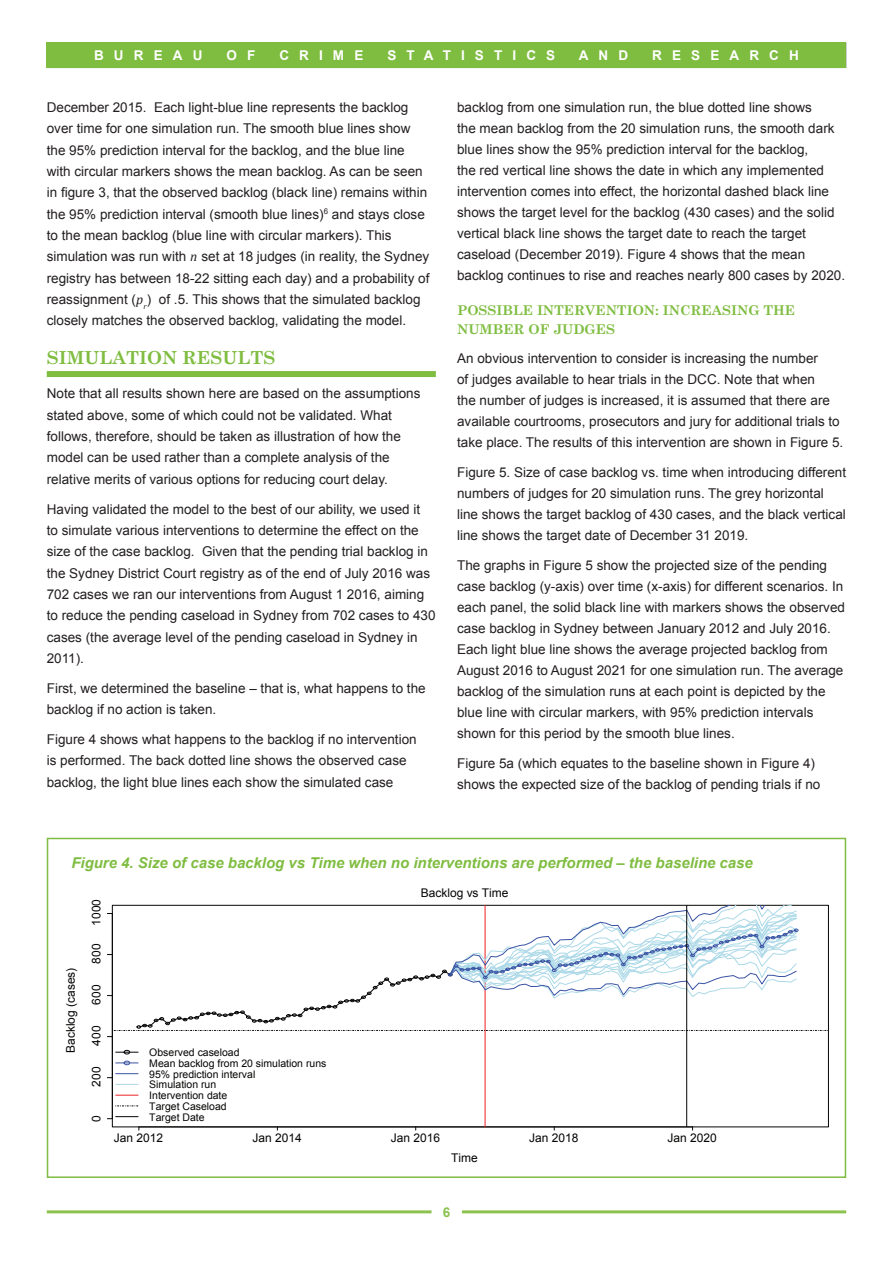
<style>
.page{position:relative;width:893px;height:1263px;background:#fff}
.page>*{position:absolute;margin:0;border:0;box-sizing:border-box;transform-origin:0 0}
._1__0_Caption{font:700 18px "Century Schoolbook";color:#7fbd41}
.t1{font:italic 700 15px "Arial";color:#7fbd41}
._4__Text__body{font:13.5px/21.3px "Arial";color:#231f20}
._2__0_0_Subhead_1{font:700 13.5px/18px "Century Schoolbook";color:#7fbd41}
.t2{font:700 13.5px "Arial";letter-spacing:.75em;color:#fff}
.t3{font:700 13.5px "Arial";color:#8cc34f}
.t4{font:12px "Arial";color:#050504}
.t5{font:10.5px/10.8px "Arial";color:#050504}
.s1{font-family:"Cambria";font-style:italic}
</style>
<div class="page">
<hr style="left:47px;top:1210px;width:799px;height:3px;background:#8cc34f">
<div style="left:432px;top:1204px;width:29px;height:17px;background:#fff"></div>
<div style="left:47px;top:43px;width:799px;height:25px;background:#7fbd41"></div>
<div style="left:47px;top:371px;width:389px;height:6px;background:#7fbd41"></div>
<hr style="left:139px;top:1127px;width:554px;height:1px;background:#050504">
<hr style="left:485px;top:905px;width:1px;height:222px;background:#ee2123">
<svg style="left:107px;top:905px;width:721px;height:132px"></svg>
<hr style="left:686px;top:905px;width:1px;height:222px;background:#050504">
<svg style="left:107px;top:1073px;width:31px;height:5px"></svg>
<svg style="left:116px;top:1084px;width:22px;height:1px"></svg>
<svg style="left:116px;top:1095px;width:22px;height:1px"></svg>
<svg style="left:116px;top:1106px;width:22px;height:1px"></svg>
<svg style="left:107px;top:1116px;width:31px;height:3px"></svg>
<svg style="left:116px;top:1050px;width:22px;height:4px"></svg>
<svg style="left:116px;top:1061px;width:22px;height:4px"></svg>
<div style="left:47px;top:838px;width:799px;height:340px;border:2px solid #7fbd41"></div>
<p class="t2" style="left:94px;top:46px;width:110px">BUREAU</p>
<p class="t2" style="left:226px;top:46px;width:30px">O F</p>
<p class="t2" style="left:279px;top:46px;width:85px">CRIME</p>
<p class="t2" style="left:387px;top:46px;width:169px">STATISTICS</p>
<p class="t2" style="left:579px;top:46px;width:51px">AND</p>
<p class="t2" style="left:652px;top:46px;width:148px">RESEARCH</p>
<p class="_4__Text__body" style="left:47px;top:97px;width:384px">December 2015. Each light-blue line represents the backlog over time for one simulation run. The smooth blue lines show the 95% prediction interval for the backlog, and the blue line with circular markers shows the mean backlog. As can be seen in figure 3, that the observed backlog (black line) remains within the 95% prediction interval (smooth blue lines)<sup>6</sup> and stays close to the mean backlog (blue line with circular markers). This simulation was run with <span class="s1">n</span> set at 18 judges (in reality, the Sydney registry has between 18-22 sitting each day) and a probability of reassignment (<span class="s1">p</span><sub>r</sub>) of .5. This shows that the simulated backlog closely matches the observed backlog, validating the model.</p>
<p class="_1__0_Caption" style="left:47px;top:344px;width:230px">SIMULATION RESULTS</p>
<p class="_4__Text__body" style="left:47px;top:383px;width:375px">Note that all results shown here are based on the assumptions stated above, some of which could not be validated. What follows, therefore, should be taken as illustration of how the model can be used rather than a complete analysis of the relative merits of various options for reducing court delay.</p>
<p class="_4__Text__body" style="left:47px;top:498px;width:390px">Having validated the model to the best of our ability, we used it<br>to simulate various interventions to determine the effect on the size of the case backlog. Given that the pending trial backlog in the Sydney District Court registry as of the end of July 2016 was 702 cases we ran our interventions from August 1 2016, aiming to reduce the pending caseload in Sydney from 702 cases to 430 cases (the average level of the pending caseload in Sydney in 2011).</p>
<p class="_4__Text__body" style="left:47px;top:678px;width:380px">First, we determined the baseline – that is, what happens to the backlog if no action is taken.</p>
<p class="_4__Text__body" style="left:47px;top:729px;width:371px">Figure 4 shows what happens to the backlog if no intervention is performed. The back dotted line shows the observed case backlog, the light blue lines each show the simulated case</p>
<p class="_4__Text__body" style="left:457px;top:97px;width:389px">backlog from one simulation run, the blue dotted line shows<br>the mean backlog from the 20 simulation runs, the smooth dark blue lines show the 95% prediction interval for the backlog,<br>the red vertical line shows the date in which any implemented intervention comes into effect, the horizontal dashed black line shows the target level for the backlog (430 cases) and the solid vertical black line shows the target date to reach the target caseload (December 2019). Figure 4 shows that the mean backlog continues to rise and reaches nearly 800 cases by 2020.</p>
<p class="_2__0_0_Subhead_1" style="left:457px;top:301px;width:340px">POSSIBLE INTERVENTION: INCREASING THE<br>NUMBER OF JUDGES</p>
<p class="_4__Text__body" style="left:457px;top:348px;width:388px">An obvious intervention to consider is increasing the number<br>of judges available to hear trials in the DCC. Note that when<br>the number of judges is increased, it is assumed that there are available courtrooms, prosecutors and jury for additional trials to take place. The results of this intervention are shown in Figure 5.</p>
<p class="_4__Text__body" style="left:457px;top:462px;width:391px">Figure 5. Size of case backlog vs. time when introducing different numbers of judges for 20 simulation runs. The grey horizontal line shows the target backlog of 430 cases, and the black vertical line shows the target date of December 31 2019.</p>
<p class="_4__Text__body" style="left:457px;top:555px;width:389px">The graphs in Figure 5 show the projected size of the pending case backlog (y-axis) over time (x-axis) for different scenarios. In each panel, the solid black line with markers shows the observed case backlog in Sydney between January 2012 and July 2016.<br>Each light blue line shows the average projected backlog from August 2016 to August 2021 for one simulation run. The average backlog of the simulation runs at each point is depicted by the blue line with circular markers, with 95% prediction intervals shown for this period by the smooth blue lines.</p>
<p class="_4__Text__body" style="left:457px;top:753px;width:365px">Figure 5a (which equates to the baseline shown in Figure 4) shows the expected size of the backlog of pending trials if no</p>
<p class="t1" style="left:71px;top:853px;width:683px">Figure 4. Size of case backlog vs Time when no interventions are performed – the baseline case</p>
<p class="t4" style="left:63px;top:1053px;width:86px;rotate:-90deg">Backlog (cases)</p>
<p class="t4" style="left:88px;top:925px;width:28px;rotate:-90deg">1000</p>
<p class="t4" style="left:88px;top:963px;width:21px;rotate:-90deg">800</p>
<p class="t4" style="left:88px;top:1005px;width:21px;rotate:-90deg">600</p>
<p class="t4" style="left:88px;top:1046px;width:21px;rotate:-90deg">400</p>
<p class="t4" style="left:88px;top:1087px;width:21px;rotate:-90deg">200</p>
<p class="t4" style="left:88px;top:1122px;width:8px;rotate:-90deg">0</p>
<p class="t5" style="left:149px;top:1047px;width:179px">Observed caseload<br>Mean backlog from 20 simulation runs<br>95% prediction interval<br>Simulation run<br>Intervention date<br>Target Caseload<br>Target Date</p>
<p class="t4" style="left:421px;top:885px;width:89px">Backlog vs Time</p>
<p class="t4" style="left:114px;top:1129px;width:51px">Jan 2012</p>
<p class="t4" style="left:252px;top:1129px;width:51px">Jan 2014</p>
<p class="t4" style="left:391px;top:1129px;width:51px">Jan 2016</p>
<p class="t4" style="left:529px;top:1129px;width:51px">Jan 2018</p>
<p class="t4" style="left:668px;top:1129px;width:51px">Jan 2020</p>
<p class="t4" style="left:451px;top:1149px;width:28px">Time</p>
<p class="t3" style="left:443px;top:1203px;width:9px">6</p>
</div>
